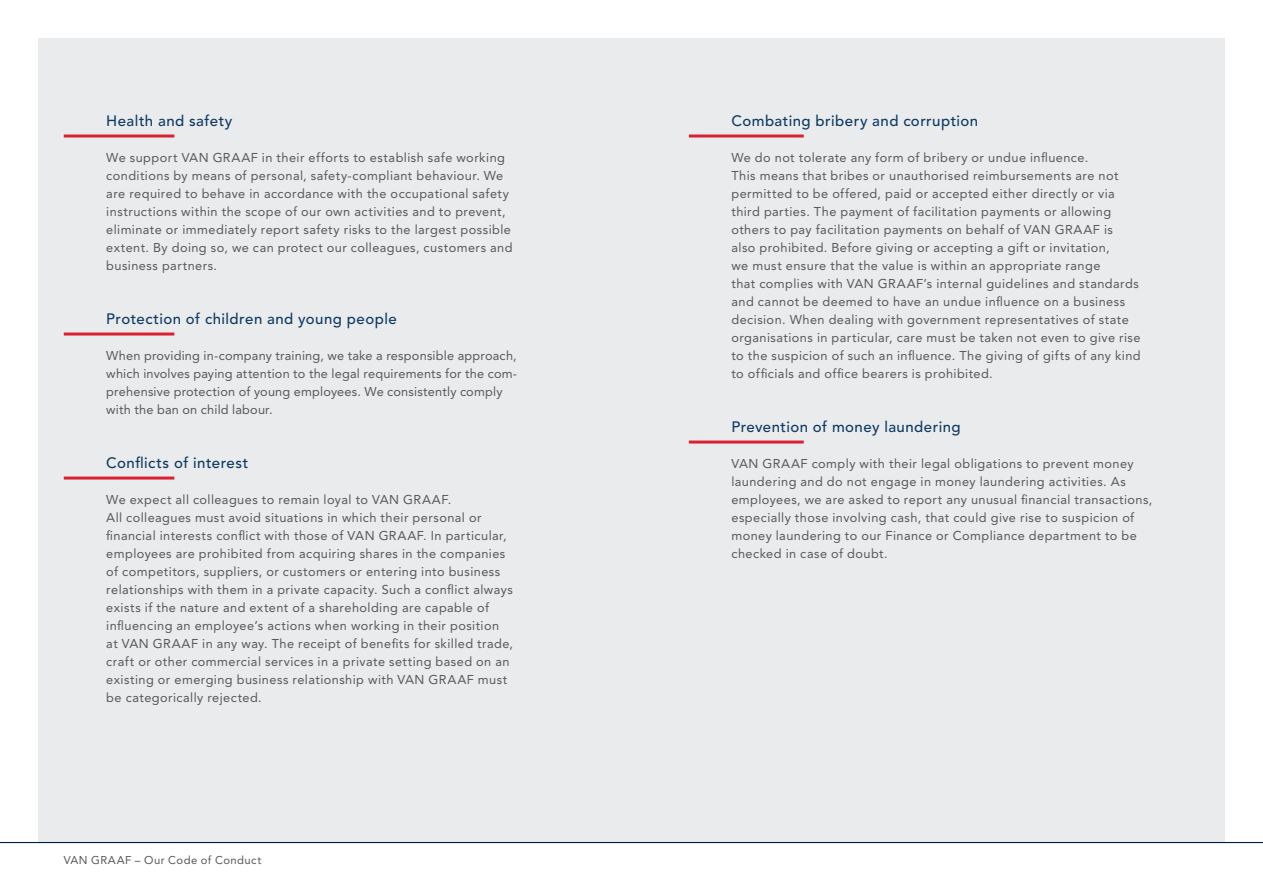
<style>
.page{position:relative;width:1263px;height:893px;background:#fff}
.page>*{position:absolute;margin:0;border:0;box-sizing:border-box;transform-origin:0 0}
.t1{font:500 15px "Avenir LTCE";letter-spacing:.03em;color:#0e3a64}
.t2{font:12.75px/18px "Avenir LTCE";letter-spacing:.035em;color:#57585a}
.t3{font:12.75px/18px "Avenir LTCE";letter-spacing:.015em;color:#57585a}
.t4{font:11.25px "Avenir LTCE";letter-spacing:.04em;color:#57585a}
</style>
<div class="page">
<div style="left:38px;top:38px;width:1187px;height:804px;background:#eaebec"></div>
<hr style="left:0;top:842px;width:1263px;height:1px;background:#001c47">
<hr style="left:64px;top:135px;width:110px;height:3px;background:#da2031">
<hr style="left:64px;top:333px;width:110px;height:3px;background:#da2031">
<hr style="left:64px;top:477px;width:110px;height:3px;background:#da2031">
<hr style="left:689px;top:135px;width:115px;height:3px;background:#da2031">
<hr style="left:689px;top:441px;width:115px;height:3px;background:#da2031">
<p class="t1" style="left:106px;top:114px;width:128px">Health and safety</p>
<p class="t2" style="left:106px;top:150px;width:408px">We support VAN GRAAF in their efforts to establish safe working conditions by means of personal, safety-compliant behaviour. We are required to behave in accordance with the occupational safety instructions within the scope of our own activities and to prevent, eliminate or immediately report safety risks to the largest possible extent. By doing so, we can protect our colleagues, customers and business partners.</p>
<p class="t1" style="left:106px;top:312px;width:292px">Protection of children and young people</p>
<p class="t3" style="left:106px;top:348px;width:412px">When providing in-company training, we take a responsible approach, which involves paying attention to the legal requirements for the com&shy;prehensive protection of young employees. We consistently comply with the ban on child labour.</p>
<p class="t1" style="left:106px;top:456px;width:143px">Conflicts of interest</p>
<p class="t2" style="left:106px;top:492px;width:408px">We expect all colleagues to remain loyal to VAN GRAAF.<br>All colleagues must avoid situations in which their personal or financial interests conflict with those of VAN GRAAF. In particular, employees are prohibited from acquiring shares in the companies of competitors, suppliers, or customers or entering into business relationships with them in a private capacity. Such a conflict always exists if the nature and extent of a shareholding are capable of influencing an employee’s actions when working in their position at VAN GRAAF in any way. The receipt of benefits for skilled trade, craft or other commercial services in a private setting based on an existing or emerging business relationship with VAN GRAAF must be categorically rejected.</p>
<p class="t4" style="left:64px;top:855px;width:199px">VAN GRAAF – Our Code of Conduct</p>
<p class="t1" style="left:731px;top:114px;width:248px">Combating bribery and corruption</p>
<p class="t2" style="left:731px;top:150px;width:411px">We do not tolerate any form of bribery or undue influence.<br>This means that bribes or unauthorised reimbursements are not permitted to be offered, paid or accepted either directly or via third parties. The payment of facilitation payments or allowing others to pay facilitation payments on behalf of VAN GRAAF is<br>also prohibited. Before giving or accepting a gift or invitation,<br>we must ensure that the value is within an appropriate range<br>that complies with VAN GRAAF’s internal guidelines and standards and cannot be deemed to have an undue influence on a business decision. When dealing with government representatives of state organisations in particular, care must be taken not even to give rise to the suspicion of such an influence. The giving of gifts of any kind to officials and office bearers is prohibited.</p>
<p class="t1" style="left:731px;top:420px;width:231px">Prevention of money laundering</p>
<p class="t2" style="left:731px;top:456px;width:422px">VAN GRAAF comply with their legal obligations to prevent money laundering and do not engage in money laundering activities. As employees, we are asked to report any unusual financial transactions, especially those involving cash, that could give rise to suspicion of money laundering to our Finance or Compliance department to be checked in case of doubt.</p>
</div>
